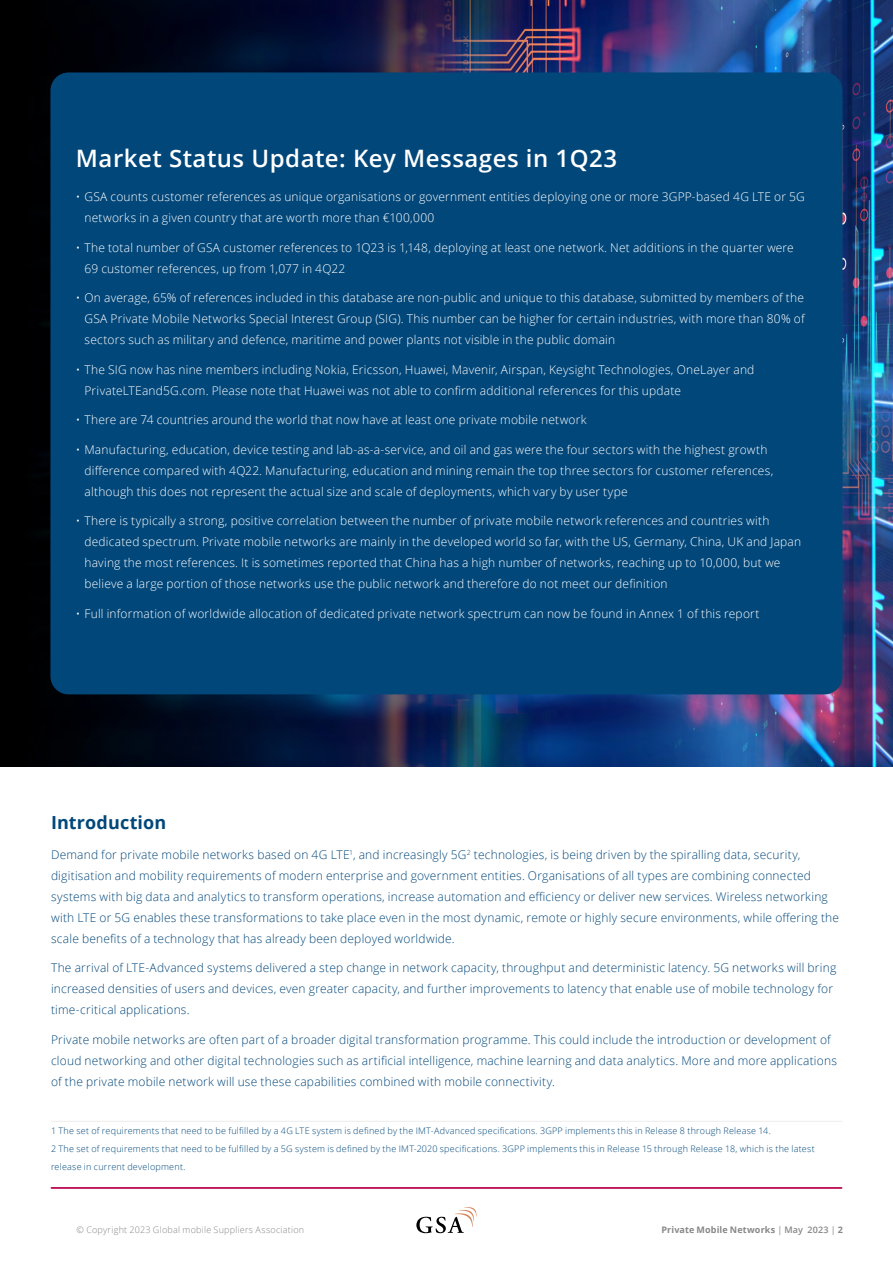
<style>
.page{position:relative;width:893px;height:1263px;background:#fff}
.page>*{position:absolute;margin:0;border:0;box-sizing:border-box;transform-origin:0 0}
.t1{font:600 24px "Open Sans";letter-spacing:.02em;color:#fff}
.t2{font:700 18px "Open Sans";letter-spacing:.005em;color:#02477a}
.t3{font:300 12px/21px "Open Sans";letter-spacing:.015em;color:#fff}
.t4{font:300 12px/21px "Open Sans";letter-spacing:.015em;color:#02477a}
.t5{font:300 9px/18px "Open Sans";letter-spacing:.025em;color:#02477a}
.t6{font:300 9px "Open Sans";letter-spacing:.025em;color:#878787}
.t7{font:700 9px "Open Sans";letter-spacing:.015em;color:#878787}
.s1{font-weight:400}
.s2{font-weight:600}
</style>
<div class="page">
<svg style="left:416px;top:1207px;width:61px;height:26px"></svg>
<div style="left:51px;top:1188px;width:791px;height:1px;background:#be155a;border:1px solid #be155a"></div>
<img style="left:0;top:0;width:893px;height:767px">
<hr style="left:51px;top:1121px;width:791px;height:1px;background:#ededed">
<div style="left:50px;top:72px;width:792px;height:622px;background:#02477a;border-radius:18px"></div>
<h1 class="t1" style="left:76px;top:142px;width:543px">Market Status Update: Key Messages in 1Q23</h1>
<p class="t3" style="left:85px;top:186px;width:722px;text-indent:-9px">• GSA counts customer references as unique organisations or government entities deploying one or more 3GPP-based 4G LTE or 5G networks in a given country that are worth more than €100,000</p>
<p class="t3" style="left:85px;top:237px;width:711px;text-indent:-9px">• The total number of GSA customer references to 1Q23 is 1,148, deploying at least one network. Net additions in the quarter were<br>69 customer references, up from 1,077 in 4Q22</p>
<p class="t3" style="left:85px;top:287px;width:722px;text-align:justify;text-indent:-9px">• On average, 65% of references included in this database are non-public and unique to this database, submitted by members of the GSA Private Mobile Networks Special Interest Group (SIG). This number can be higher for certain industries, with more than 80% of sectors such as military and defence, maritime and power plants not visible in the public domain</p>
<p class="t3" style="left:85px;top:359px;width:671px;text-indent:-9px">• The SIG now has nine members including Nokia, Ericsson, Huawei, Mavenir, Airspan, Keysight Technologies, OneLayer and<br>PrivateLTEand5G.com. Please note that Huawei was not able to confirm additional references for this update</p>
<p class="t3" style="left:76px;top:409px;width:512px">• There are 74 countries around the world that now have at least one private mobile network</p>
<p class="t3" style="left:85px;top:439px;width:690px;text-indent:-9px">• Manufacturing, education, device testing and lab-as-a-service, and oil and gas were the four sectors with the highest growth difference compared with 4Q22. Manufacturing, education and mining remain the top three sectors for customer references, although this does not represent the actual size and scale of deployments, which vary by user type</p>
<p class="t3" style="left:85px;top:510px;width:718px;text-indent:-9px">• There is typically a strong, positive correlation between the number of private mobile network references and countries with dedicated spectrum. Private mobile networks are mainly in the developed world so far, with the US, Germany, China, UK and Japan having the most references. It is sometimes reported that China has a high number of networks, reaching up to 10,000, but we believe a large portion of those networks use the public network and therefore do not meet our definition</p>
<p class="t3" style="left:76px;top:603px;width:685px">• Full information of worldwide allocation of dedicated private network spectrum can now be found in Annex 1 of this report</p>
<h2 class="t2" style="left:51px;top:810px;width:117px">Introduction</h2>
<p class="t4" style="left:51px;top:843px;width:790px">Demand for private mobile networks based on 4G LTE<sup>1</sup>, and increasingly 5G<sup>2</sup> technologies, is being driven by the spiralling data, security, digitisation and mobility requirements of modern enterprise and government entities. Organisations of all types are combining connected systems with big data and analytics to transform operations, increase automation and efficiency or deliver new services. Wireless networking with LTE or 5G enables these transformations to take place even in the most dynamic, remote or highly secure environments, while offering the scale benefits of a technology that has already been deployed worldwide.</p>
<p class="t4" style="left:51px;top:957px;width:787px">The arrival of LTE-Advanced systems delivered a step change in network capacity, throughput and deterministic latency. 5G networks will bring increased densities of users and devices, even greater capacity, and further improvements to latency that enable use of mobile technology for time-critical applications.</p>
<p class="t4" style="left:51px;top:1028px;width:787px">Private mobile networks are often part of a broader digital transformation programme. This could include the introduction or development of cloud networking and other digital technologies such as artificial intelligence, machine learning and data analytics. More and more applications of the private mobile network will use these capabilities combined with mobile connectivity.</p>
<p class="t5" style="left:51px;top:1122px;width:765px">1 The set of requirements that need to be fulfilled by a 4G LTE system is defined by the IMT-Advanced specifications. 3GPP implements this in Release 8 through Release 14.<br>2 The set of requirements that need to be fulfilled by a 5G system is defined by the IMT-2020 specifications. 3GPP implements this in Release 15 through Release 18, which is the latest release in current development.</p>
<p class="t6" style="left:77px;top:1224px;width:229px">© Copyright 2023 Global mobile Suppliers Association</p>
<p class="t7" style="left:661px;top:1223px;width:183px">Private Mobile Networks <span class="s1">|</span> <span class="s2">May 2023</span> <span class="s1">|</span> 2</p>
</div>
